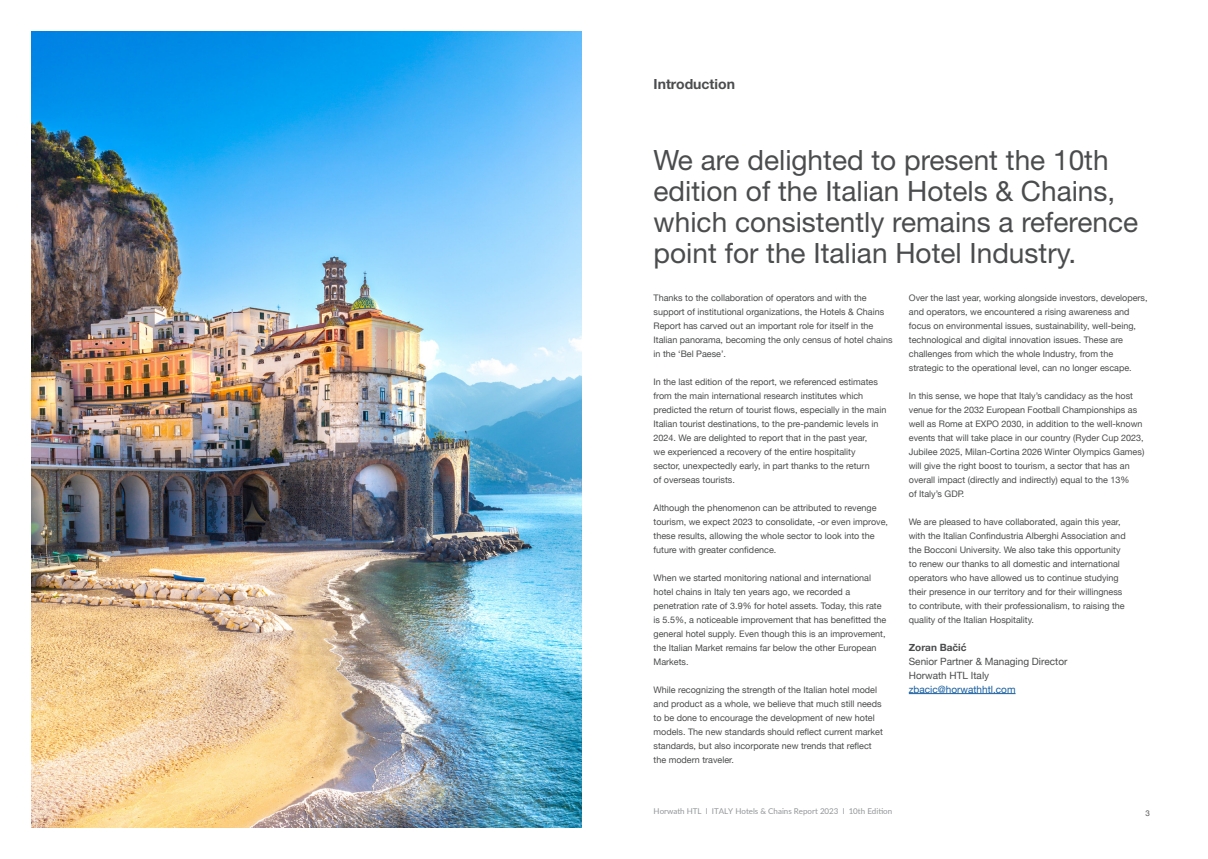
<style>
.page{position:relative;width:1208px;height:859px;background:#fff}
.page>*{position:absolute;margin:0;border:0;box-sizing:border-box;transform-origin:0 0}
.t1{font:28px/31px "Helvetica Neue LT Std";color:#4b4c4d}
.t2{font:700 14px "Helvetica Neue LT Std";color:#4b4c4d}
.t3{font:10px/14px "Helvetica Neue";color:#4b4c4d}
.t4{font:10px "Helvetica Neue";color:#175d9e}
.t5{font:9px/14px "Helvetica Neue";color:#4b4c4d}
.t6{font:8px "Lato";color:#939598}
.t7{font:8px "Helvetica Neue";color:#57585a}
.s1{font-weight:700}
</style>
<div class="page">
<hr style="left:909px;top:693px;width:106px;height:1px;background:#175d9e">
<img style="left:31px;top:31px;width:550px;height:797px">
<p class="t2" style="left:653px;top:76px;width:83px">Introduction</p>
<p class="t1" style="left:653px;top:144px;width:486px">We are delighted to present the 10th edition of the Italian Hotels &amp; Chains, which consistently remains a reference point for the Italian Hotel Industry.</p>
<p class="t5" style="left:653px;top:291px;width:240px">Thanks to the collaboration of operators and with the support of institutional organizations, the Hotels &amp; Chains Report has carved out an important role for itself in the Italian panorama, becoming the only census of hotel chains in the ‘Bel Paese’.</p>
<p class="t5" style="left:653px;top:375px;width:234px">In the last edition of the report, we referenced estimates from the main international research institutes which predicted the return of tourist flows, especially in the main Italian tourist destinations, to the pre-pandemic levels in 2024. We are delighted to report that in the past year,</p>
<p class="t5" style="left:653px;top:445px;width:203px">we experienced a recovery of the entire hospitality</p>
<p class="t5" style="left:653px;top:459px;width:218px">sector, unexpectedly early, in part thanks to the return</p>
<p class="t5" style="left:653px;top:473px;width:83px">of overseas tourists.</p>
<p class="t5" style="left:653px;top:501px;width:236px">Although the phenomenon can be attributed to revenge tourism, we expect 2023 to consolidate, -or even improve, these results, allowing the whole sector to look into the future with greater confidence.</p>
<p class="t5" style="left:653px;top:571px;width:219px">When we started monitoring national and international</p>
<p class="t5" style="left:653px;top:585px;width:229px">hotel chains in Italy ten years ago, we recorded a penetration rate of 3.9% for hotel assets. Today, this rate</p>
<p class="t5" style="left:653px;top:613px;width:234px">is 5.5%, a noticeable improvement that has benefitted the general hotel supply. Even though this is an improvement, the Italian Market remains far below the other European Markets.</p>
<p class="t5" style="left:653px;top:683px;width:225px">While recognizing the strength of the Italian hotel model</p>
<p class="t5" style="left:653px;top:697px;width:231px">and product as a whole, we believe that much still needs to be done to encourage the development of new hotel models. The new standards should reflect current market standards, but also incorporate new trends that reflect</p>
<p class="t5" style="left:653px;top:753px;width:82px">the modern traveler.</p>
<p class="t5" style="left:909px;top:291px;width:240px">Over the last year, working alongside investors, developers, and operators, we encountered a rising awareness and focus on environmental issues, sustainability, well-being, technological and digital innovation issues. These are challenges from which the whole Industry, from the strategic to the operational level, can no longer escape.</p>
<p class="t5" style="left:909px;top:389px;width:237px">In this sense, we hope that Italy’s candidacy as the host venue for the 2032 European Football Championships as well as Rome at EXPO 2030, in addition to the well-known events that will take place in our country (Ryder Cup 2023, Jubilee 2025, Milan-Cortina 2026 Winter Olympics Games) will give the right boost to tourism, a sector that has an overall impact (directly and indirectly) equal to the 13%</p>
<p class="t5" style="left:909px;top:487px;width:57px">of Italy’s GDP.</p>
<p class="t5" style="left:909px;top:515px;width:213px">We are pleased to have collaborated, again this year,</p>
<p class="t5" style="left:909px;top:529px;width:218px">with the Italian Confindustria Alberghi Association and</p>
<p class="t5" style="left:909px;top:543px;width:213px;text-align:justify">the Bocconi University. We also take this opportunity to renew our thanks to all domestic and international operators who have allowed us to continue studying</p>
<p class="t5" style="left:909px;top:585px;width:215px">their presence in our territory and for their willingness</p>
<p class="t5" style="left:909px;top:599px;width:217px">to contribute, with their professionalism, to raising the quality of the Italian Hospitality.</p>
<p class="t3" style="left:909px;top:641px;width:160px"><span class="s1">Zoran Bačić<br></span>Senior Partner &amp; Managing Director</p>
<p class="t3" style="left:909px;top:669px;width:82px">Horwath HTL Italy</p>
<p class="t4" style="left:909px;top:682px;width:108px">zbacic@horwathhtl.com</p>
<p class="t6" style="left:653px;top:806px;width:240px">Horwath HTL l ITALY Hotels &amp; Chains Report 2023 l 10th Edition</p>
<p class="t7" style="left:1145px;top:807px;width:6px">3</p>
</div>
